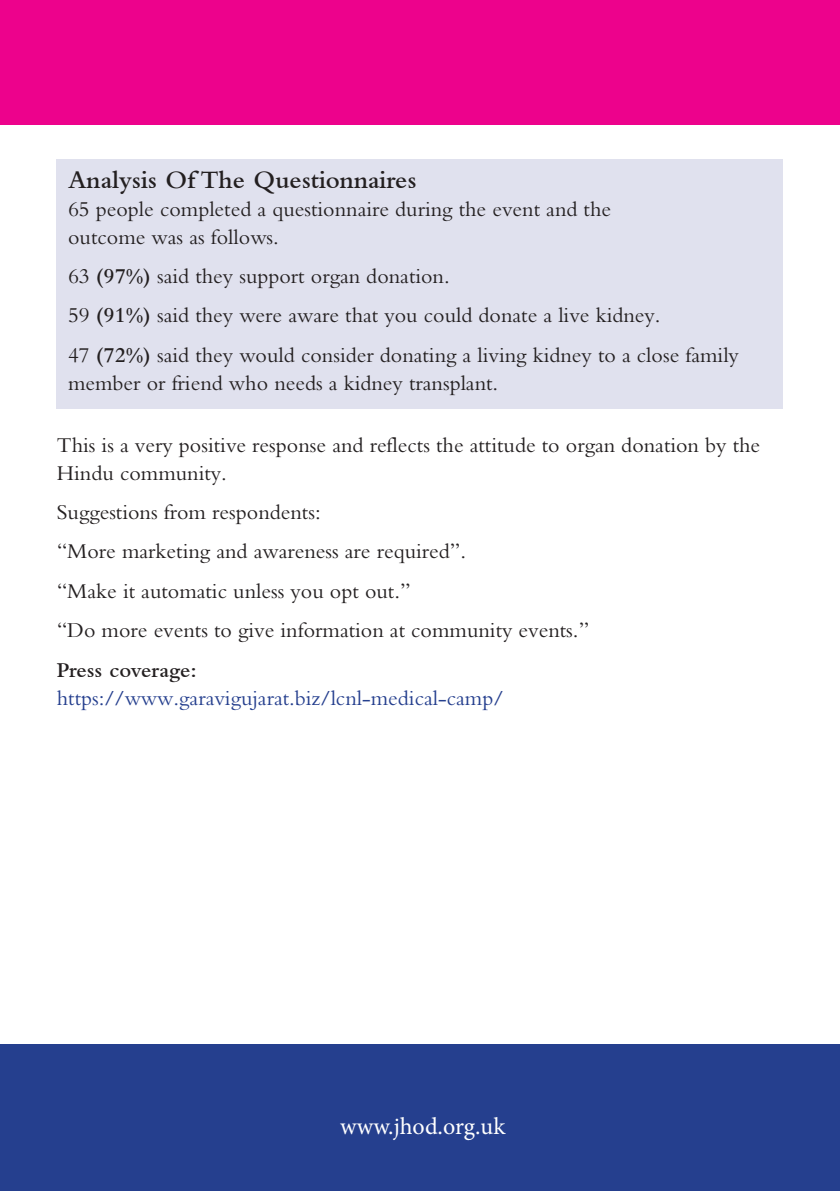
<style>
.page{position:relative;width:840px;height:1191px;background:#fff}
.page>*{position:absolute;margin:0;border:0;box-sizing:border-box;transform-origin:0 0}
.t1{font:600 26px "Bembo";color:#231f20}
.t2{font:24px "Minion Pro";color:#fff}
.t3{font:22px/39.4px "M Bembo";color:#231f20}
.t4{font:22px "M Bembo";color:#253f8e}
.t5{font:600 22px "Bembo";color:#231f20}
.s1{font-family:"Bembo";font-weight:600}
</style>
<div class="page">
<div style="left:57px;top:159px;width:725px;height:249px;background:#e0e1ee"></div>
<div style="left:0;top:0;width:839px;height:125px;background:#ed028c"></div>
<div style="left:0;top:1044px;width:839px;height:147px;background:#253f8e"></div>
<p class="t1" style="left:68px;top:164px;width:350px">Analysis Of The Questionnaires</p>
<p class="t3" style="left:68px;top:195px;width:544px;line-height:28px">65 people completed a questionnaire during the event and the outcome was as follows.</p>
<p class="t3" style="left:68px;top:256px;width:672px">63 <span class="s1">(97%)</span> said they support organ donation.<br>59 <span class="s1">(91%)</span> said they were aware that you could donate a live kidney.<br>47 <span class="s1">(72%)</span> said they would consider donating a living kidney to a close family</p>
<p class="t3" style="left:68px;top:363px;width:431px">member or friend who needs a kidney transplant.</p>
<p class="t3" style="left:57px;top:431px;width:704px;line-height:28px">This is a very positive response and reflects the attitude to organ donation by the<br>Hindu community.</p>
<p class="t3" style="left:57px;top:492px;width:533px">Suggestions from respondents:<br>“More marketing and awareness are required”.<br>“Make it automatic unless you opt out.”<br>“Do more events to give information at community events.”</p>
<p class="t5" style="left:57px;top:656px;width:142px">Press coverage:</p>
<p class="t4" style="left:57px;top:685px;width:448px">https://www.garavigujarat.biz/lcnl-medical-camp/</p>
<p class="t2" style="left:340px;top:1110px;width:167px">www.jhod.org.uk</p>
</div>
